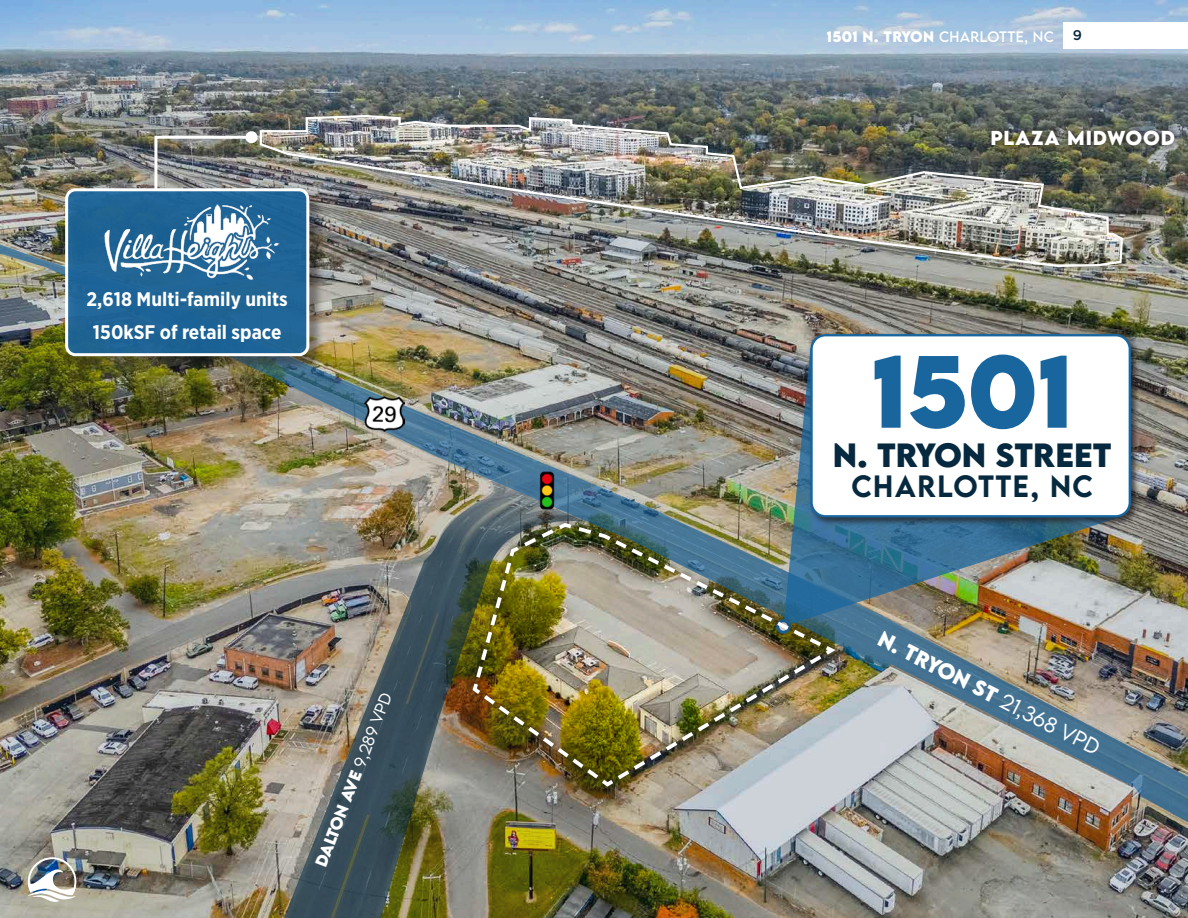
<style>
.page{position:relative;width:1188px;height:918px;background:#fff}
.page>*{position:absolute;margin:0;border:0;box-sizing:border-box;transform-origin:0 0}
.t1{font:700 91.05px "LEMONMILK";color:#19669f}
.t2{font:700 29.85px "LEMONMILK";color:#06293f}
.t3{font:500 27.45px "LEMONMILK";letter-spacing:.05em;color:#06293f}
.t4{font:700 19.65px/32.5px "Gotham Narrow";color:#fff;text-align:center}
.t5{font:700 19.5px "LEMONMILK";color:#fff}
.t6{font:700 18px "LEMONMILK";letter-spacing:.05em;color:#fff}
.t7{font:700 15px "LEMONMILK";color:#fff}
.t8{font:500 13.95px "Gotham";color:#06293f}
.t9{font:13.5px "LEMONMILK";letter-spacing:.025em;color:#fff}
.t10{font:700 13.5px "LEMONMILK";color:#fff}
.s1{font-weight:300}
</style>
<div class="page">
<img style="left:0;top:0;width:1188px;height:918px">
<img style="left:0;top:242px;width:1188px;height:584px">
<img style="left:28px;top:857px;width:48px;height:45px">
<svg style="left:1124px;top:123px;width:57px;height:29px;background:#5b605f"></svg>
<img style="left:153px;top:134px;width:102px;height:54px">
<div style="left:246px;top:131px;width:12px;height:12px;background:#fff;border-radius:50%"></div>
<img style="left:278px;top:480px;width:306px;height:438px">
<img style="left:539px;top:471px;width:17px;height:39px">
<img style="left:364px;top:396px;width:40px;height:36px">
<img style="left:783px;top:348px;width:339px;height:278px">
<div style="left:809px;top:332px;width:331px;height:195px;background:#231f20;opacity:.75"></div>
<div style="left:812px;top:335px;width:318px;height:181px;background:#fff;border-radius:14px"></div>
<div style="left:810px;top:334px;width:321px;height:183px;border:2px solid #19669f;border-radius:14px"></div>
<img style="left:466px;top:516px;width:376px;height:278px">
<img style="left:470px;top:521px;width:369px;height:268px">
<img style="left:258px;top:114px;width:866px;height:154px">
<div style="left:66px;top:189px;width:258px;height:182px;background:#231f20;opacity:.5"></div>
<div style="left:67px;top:190px;width:241px;height:165px;background:#1f6496;border-radius:9px"></div>
<div style="left:65px;top:188px;width:244px;height:168px;border:3px solid #fff;border-radius:9px"></div>
<div style="left:1063px;top:22px;width:125px;height:26px;background:#fff"></div>
<img style="left:104px;top:204px;width:175px;height:76px">
<p class="t4" style="left:87px;top:283px;width:203px">2,618 Multi-family units<br>150kSF of retail space</p>
<p class="t7" style="left:311px;top:863px;width:187px;rotate:-69deg">DALTON AVE <span class="s1">9,289 vpd</span></p>
<p class="t10" style="left:827px;top:28px;width:68px">1501 N. TRYON</p>
<p class="t9" style="left:939px;top:28px;width:116px">CHARLOTTE, NC</p>
<p class="t8" style="left:1073px;top:26px;width:11px">9</p>
<p class="t6" style="left:990px;top:125px;width:186px">PLAZA MIDWOOD</p>
<h1 class="t1" style="left:872px;top:330px;width:203px">1501</h1>
<h2 class="t2" style="left:833px;top:434px;width:280px">N. TRYON STREET</h2>
<h3 class="t3" style="left:852px;top:468px;width:243px">CHARLOTTE, NC</h3>
<p class="t5" style="left:886px;top:625px;width:247px;rotate:27deg">N. TRYON ST <span class="s1">21,368 vpd</span></p>
</div>
